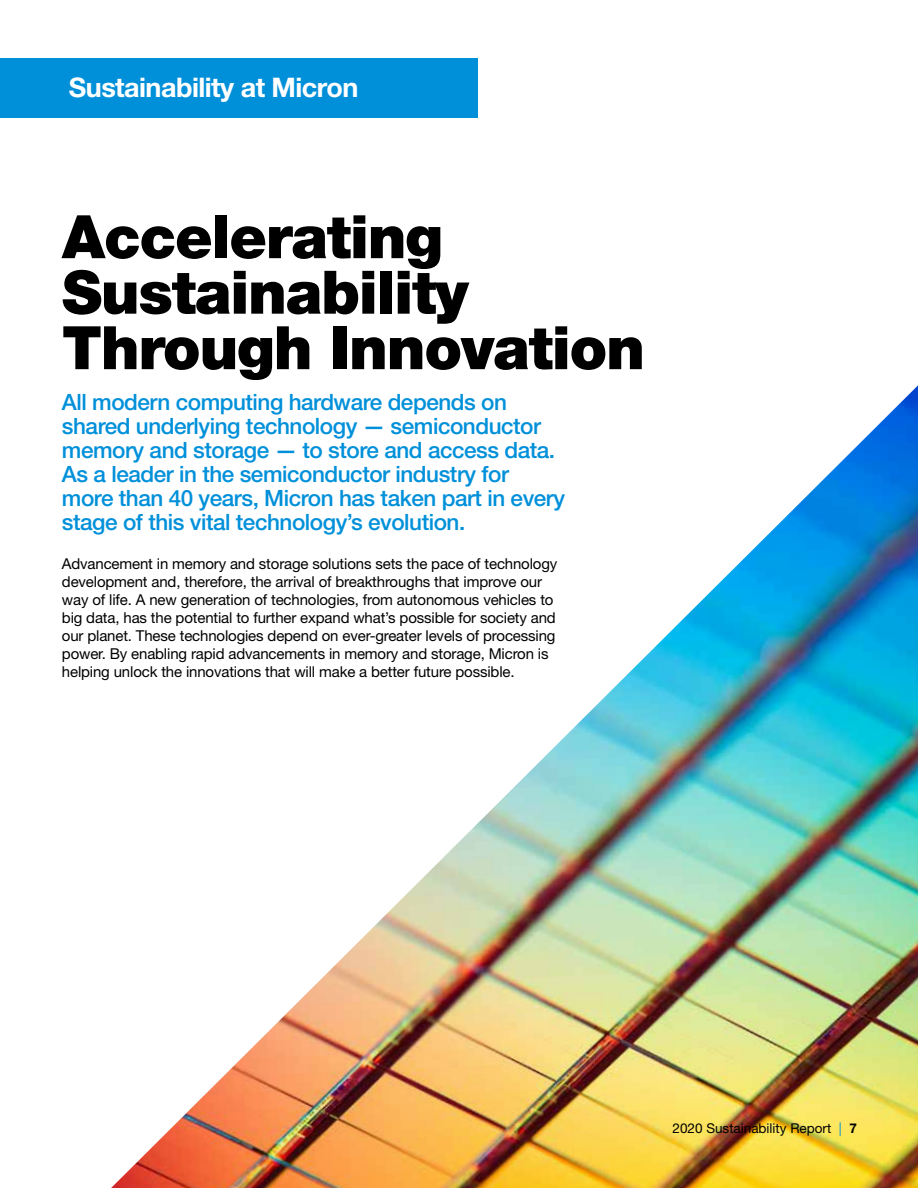
<style>
.page{position:relative;width:918px;height:1188px;background:#fff}
.page>*{position:absolute;margin:0;border:0;box-sizing:border-box;transform-origin:0 0}
.t1{font:900 60px/55.5px "Helvetica Neue LT Std";letter-spacing:-.02em;color:#000}
.t2{font:700 27px "Helvetica Neue LT Std";letter-spacing:-.02em;color:#fff}
.t3{font:500 22.5px/24px "Helvetica Neue LT Std";letter-spacing:-.02em;color:#0090da}
.t4{font:15px/18px "Helvetica Neue LT Std";letter-spacing:-.01em;color:#000}
.t5{font:13.5px "Helvetica Neue LT Std";color:#000}
.s1{color:#0090da}
.s2{font-weight:700}
</style>
<div class="page">
<img style="left:111px;top:385px;width:807px;height:803px">
<div style="left:0;top:58px;width:477px;height:59px;background:#0090da"></div>
<h2 class="t2" style="left:69px;top:71px;width:291px">Sustainability at Micron</h2>
<h1 class="t1" style="left:62px;top:209px;width:585px">Accelerating<br>Sustainability<br>Through Innovation</h1>
<p class="t3" style="left:62px;top:390px;width:505px">All modern computing hardware depends on shared underlying technology — semiconductor memory and storage — to store and access data.<br>As a leader in the semiconductor industry for more than 40 years, Micron has taken part in every stage of this vital technology’s evolution.</p>
<p class="t4" style="left:62px;top:554px;width:497px">Advancement in memory and storage solutions sets the pace of technology development and, therefore, the arrival of breakthroughs that improve our way of life. A new generation of technologies, from autonomous vehicles to big data, has the potential to further expand what’s possible for society and our planet. These technologies depend on ever-greater levels of processing power. By enabling rapid advancements in memory and storage, Micron is helping unlock the innovations that will make a better future possible.</p>
<p class="t5" style="left:673px;top:1120px;width:186px">2020 Sustainability Report <span class="s1">|</span> <span class="s2">7</span></p>
</div>
